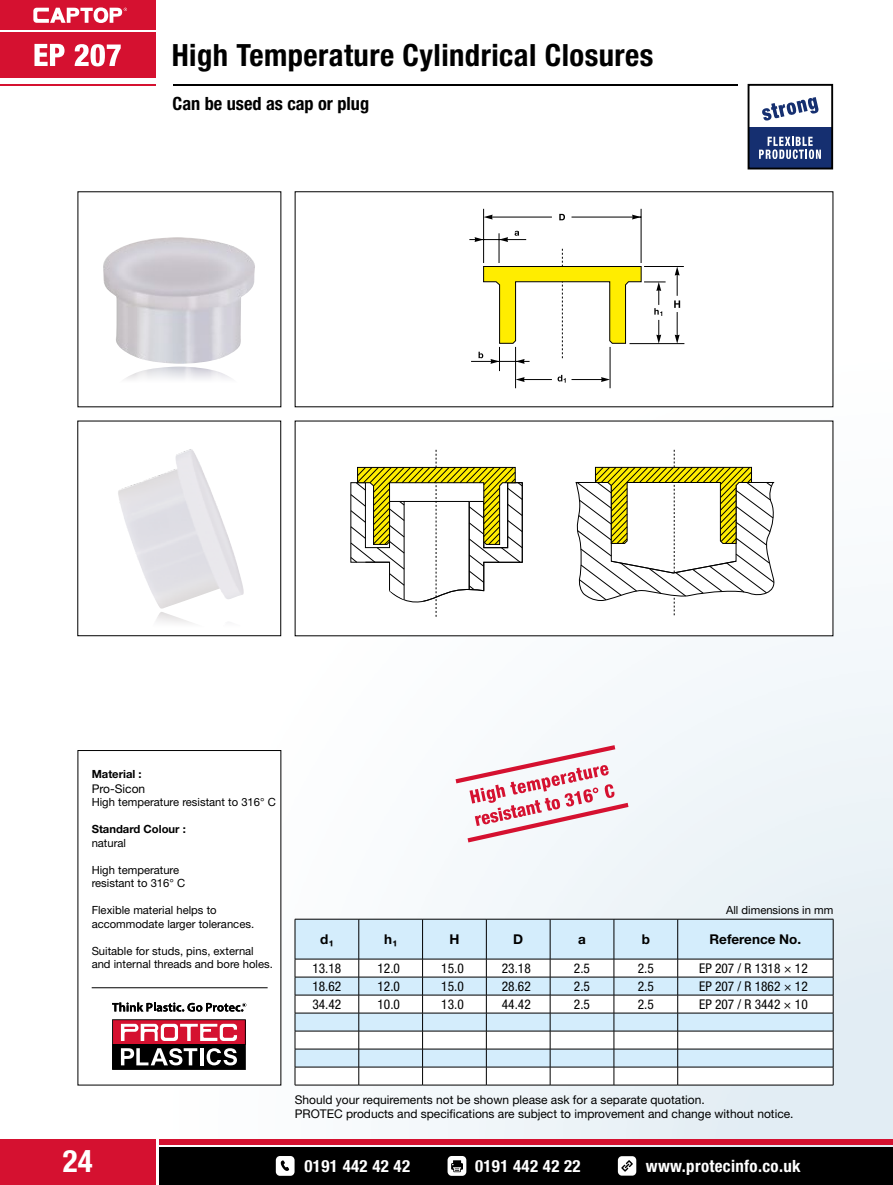
<style>
.page{position:relative;width:893px;height:1185px;background:#fff}
.page>*{position:absolute;margin:0;border:0;box-sizing:border-box;transform-origin:0 0}
.t1{font:700 condensed 30.9px "Helvetica Neue LT Std";color:#fff}
.t2{font:700 condensed 30.6px "Helvetica Neue LT Std";letter-spacing:.015em;color:#000}
.t3{font:700 condensed 18.3px "Helvetica Neue LT Std";color:#000}
.t4{font:700 condensed 16.8px "Helvetica Neue LT Std";letter-spacing:.02em;color:#fff}
.t5{font:700 13.5px "Helvetica Neue LT Std";color:#000}
.t6{font:condensed 13.35px "Helvetica Neue LT Std";color:#000}
.t7{font:12px/14.4px "Helvetica Neue LT Std";color:#000}
.t8{font:11.25px/13.5px "Helvetica Neue LT Std";color:#000}
.t9{font:700 11.25px "Helvetica Neue LT Std";color:#000}
</style>
<div class="page">
<img style="left:77px;top:0;width:597px;height:567px">
<img style="left:674px;top:83px;width:160px;height:484px">
<img style="left:77px;top:567px;width:597px;height:580px">
<img style="left:674px;top:567px;width:219px;height:579px">
<hr style="left:0;top:84px;width:155px;height:2px;background:#d51130">
<div style="left:0;top:32px;width:155px;height:46px;background:#d51130"></div>
<div style="left:0;top:0;width:155px;height:30px;background:#d51130"></div>
<div style="left:160px;top:1138px;width:733px;height:5px;background:#d51130"></div>
<div style="left:0;top:1138px;width:155px;height:46px;background:#d51130"></div>
<div style="left:160px;top:1146px;width:733px;height:38px;background:#000"></div>
<svg style="left:33px;top:7px;width:94px;height:16px"></svg>
<hr style="left:173px;top:84px;width:565px;height:2px;background:#000">
<svg style="left:276px;top:1156px;width:19px;height:19px"></svg>
<svg style="left:448px;top:1156px;width:18px;height:19px"></svg>
<svg style="left:618px;top:1156px;width:18px;height:19px"></svg>
<svg style="left:34px;top:44px;width:87px;height:22px"></svg>
<div style="left:295px;top:421px;width:538px;height:214px;background:#fff"></div>
<svg style="left:575px;top:450px;width:200px;height:165px"></svg>
<svg style="left:350px;top:450px;width:173px;height:166px"></svg>
<div style="left:295px;top:192px;width:538px;height:215px;background:#fff"></div>
<hr style="left:490px;top:217px;width:62px;height:1px;background:#000">
<hr style="left:469px;top:239px;width:57px;height:1px;background:#000">
<hr style="left:471px;top:361px;width:59px;height:1px;background:#000">
<hr style="left:629px;top:343px;width:55px;height:1px;background:#000">
<hr style="left:644px;top:266px;width:40px;height:1px;background:#000">
<hr style="left:571px;top:217px;width:70px;height:1px;background:#000">
<hr style="left:483px;top:209px;width:1px;height:54px;background:#000">
<hr style="left:515px;top:347px;width:1px;height:41px;background:#000">
<hr style="left:610px;top:347px;width:1px;height:41px;background:#000">
<hr style="left:499px;top:233px;width:1px;height:30px;background:#000">
<hr style="left:641px;top:209px;width:1px;height:54px;background:#000">
<svg style="left:559px;top:214px;width:6px;height:6px"></svg>
<svg style="left:515px;top:231px;width:4px;height:5px"></svg>
<svg style="left:484px;top:214px;width:9px;height:5px"></svg>
<svg style="left:499px;top:237px;width:9px;height:5px"></svg>
<svg style="left:475px;top:237px;width:9px;height:5px"></svg>
<svg style="left:632px;top:214px;width:9px;height:5px"></svg>
<svg style="left:479px;top:249px;width:187px;height:133px"></svg>
<div style="left:78px;top:192px;width:203px;height:215px;background:#fff"></div>
<img style="left:103px;top:237px;width:152px;height:127px">
<img style="left:125px;top:366px;width:107px;height:13px">
<div style="left:78px;top:421px;width:203px;height:214px;background:#fff"></div>
<img style="left:118px;top:449px;width:126px;height:160px">
<img style="left:156px;top:612px;width:36px;height:11px">
<div style="left:296px;top:919px;width:537px;height:39px;background:#d4edfc"></div>
<hr style="left:295px;top:919px;width:1px;height:39px;background:#000">
<hr style="left:359px;top:919px;width:1px;height:39px;background:#000">
<hr style="left:550px;top:919px;width:1px;height:39px;background:#000">
<hr style="left:614px;top:919px;width:1px;height:39px;background:#000">
<hr style="left:677px;top:919px;width:1px;height:39px;background:#000">
<hr style="left:833px;top:919px;width:1px;height:39px;background:#000">
<hr style="left:295px;top:1084px;width:64px;height:1px;background:#000">
<hr style="left:359px;top:1084px;width:64px;height:1px;background:#000">
<hr style="left:423px;top:1084px;width:63px;height:1px;background:#000">
<hr style="left:486px;top:1084px;width:64px;height:1px;background:#000">
<hr style="left:550px;top:1084px;width:64px;height:1px;background:#000">
<hr style="left:614px;top:1084px;width:64px;height:1px;background:#000">
<hr style="left:678px;top:1084px;width:155px;height:1px;background:#000">
<hr style="left:295px;top:918px;width:64px;height:1px;background:#000">
<hr style="left:359px;top:918px;width:64px;height:1px;background:#000">
<hr style="left:423px;top:918px;width:63px;height:1px;background:#000">
<hr style="left:486px;top:918px;width:64px;height:1px;background:#000">
<hr style="left:550px;top:918px;width:64px;height:1px;background:#000">
<hr style="left:614px;top:918px;width:64px;height:1px;background:#000">
<hr style="left:678px;top:918px;width:155px;height:1px;background:#000">
<hr style="left:295px;top:958px;width:64px;height:1px;background:#000">
<hr style="left:359px;top:958px;width:64px;height:1px;background:#000">
<hr style="left:423px;top:958px;width:63px;height:1px;background:#000">
<hr style="left:486px;top:958px;width:64px;height:1px;background:#000">
<hr style="left:550px;top:958px;width:64px;height:1px;background:#000">
<hr style="left:614px;top:958px;width:64px;height:1px;background:#000">
<hr style="left:678px;top:958px;width:155px;height:1px;background:#000">
<svg style="left:295px;top:959px;width:539px;height:125px"></svg>
<hr style="left:422px;top:919px;width:1px;height:39px;background:#000">
<hr style="left:486px;top:919px;width:1px;height:39px;background:#000">
<div style="left:748px;top:85px;width:84px;height:83px;background:#fff"></div>
<div style="left:748px;top:127px;width:84px;height:41px;background:#152f70"></div>
<svg style="left:762px;top:97px;width:57px;height:24px"></svg>
<svg style="left:759px;top:137px;width:62px;height:22px"></svg>
<div style="left:748px;top:84px;width:85px;height:85px;border:2px solid #000"></div>
<div style="left:78px;top:750px;width:203px;height:334px;background:#fff"></div>
<hr style="left:92px;top:987px;width:176px;height:1px;background:#000">
<svg style="left:112px;top:1019px;width:134px;height:50px"></svg>
<svg style="left:112px;top:1002px;width:134px;height:9px"></svg>
<svg style="left:456px;top:745px;width:172px;height:97px"></svg>
<svg style="left:674px;top:267px;width:6px;height:76px"></svg>
<h2 class="t2" style="left:172px;top:37px;width:483px">High Temperature Cylindrical Closures</h2>
<h3 class="t3" style="left:173px;top:92px;width:198px">Can be used as cap or plug</h3>
<p class="t9" style="left:92px;top:767px;width:51px">Material :</p>
<p class="t7" style="left:92px;top:780px;width:55px">Pro-Sicon</p>
<p class="t8" style="left:92px;top:795px;width:186px">High temperature resistant to 316° C</p>
<p class="t9" style="left:92px;top:822px;width:96px">Standard Colour :</p>
<p class="t8" style="left:92px;top:835px;width:36px">natural</p>
<p class="t8" style="left:92px;top:862px;width:95px">High temperature resistant to 316° C</p>
<p class="t8" style="left:92px;top:903px;width:164px">Flexible material helps to accommodate larger tolerances.</p>
<p class="t8" style="left:92px;top:943px;width:183px">Suitable for studs, pins, external and internal threads and bore holes.</p>
<p class="t8" style="left:726px;top:902px;width:109px">All dimensions in mm</p>
<p class="t5" style="left:320px;top:933px;width:15px">d¹</p>
<p class="t5" style="left:384px;top:933px;width:15px">h¹</p>
<p class="t5" style="left:449px;top:930px;width:12px">H</p>
<p class="t5" style="left:513px;top:930px;width:12px">D</p>
<p class="t5" style="left:578px;top:930px;width:9px">a</p>
<p class="t5" style="left:642px;top:930px;width:10px">b</p>
<p class="t5" style="left:709px;top:930px;width:93px">Reference No.</p>
<p class="t6" style="left:312px;top:960px;width:30px">13.18</p>
<p class="t6" style="left:377px;top:960px;width:24px">12.0</p>
<p class="t6" style="left:441px;top:960px;width:24px">15.0</p>
<p class="t6" style="left:502px;top:960px;width:30px">23.18</p>
<p class="t6" style="left:574px;top:960px;width:18px">2.5</p>
<p class="t6" style="left:638px;top:960px;width:18px">2.5</p>
<p class="t6" style="left:699px;top:960px;width:110px">EP 207 / R 1318 × 12</p>
<p class="t6" style="left:312px;top:978px;width:30px">18.62</p>
<p class="t6" style="left:377px;top:978px;width:24px">12.0</p>
<p class="t6" style="left:441px;top:978px;width:24px">15.0</p>
<p class="t6" style="left:502px;top:978px;width:30px">28.62</p>
<p class="t6" style="left:574px;top:978px;width:18px">2.5</p>
<p class="t6" style="left:638px;top:978px;width:18px">2.5</p>
<p class="t6" style="left:699px;top:978px;width:110px">EP 207 / R 1862 × 12</p>
<p class="t6" style="left:312px;top:996px;width:30px">34.42</p>
<p class="t6" style="left:377px;top:996px;width:24px">10.0</p>
<p class="t6" style="left:441px;top:996px;width:24px">13.0</p>
<p class="t6" style="left:502px;top:996px;width:30px">44.42</p>
<p class="t6" style="left:574px;top:996px;width:18px">2.5</p>
<p class="t6" style="left:638px;top:996px;width:18px">2.5</p>
<p class="t6" style="left:699px;top:996px;width:110px">EP 207 / R 3442 × 10</p>
<p class="t7" style="left:295px;top:1092px;width:500px">Should your requirements not be shown please ask for a separate quotation.<br>PROTEC products and specifications are subject to improvement and change without notice.</p>
<h1 class="t1" style="left:63px;top:1142px;width:31px">24</h1>
<h3 class="t4" style="left:305px;top:1155px;width:107px">0191 442 42 42</h3>
<h3 class="t4" style="left:475px;top:1155px;width:107px">0191 442 42 22</h3>
<h3 class="t4" style="left:646px;top:1155px;width:156px">www.protecinfo.co.uk</h3>
</div>
